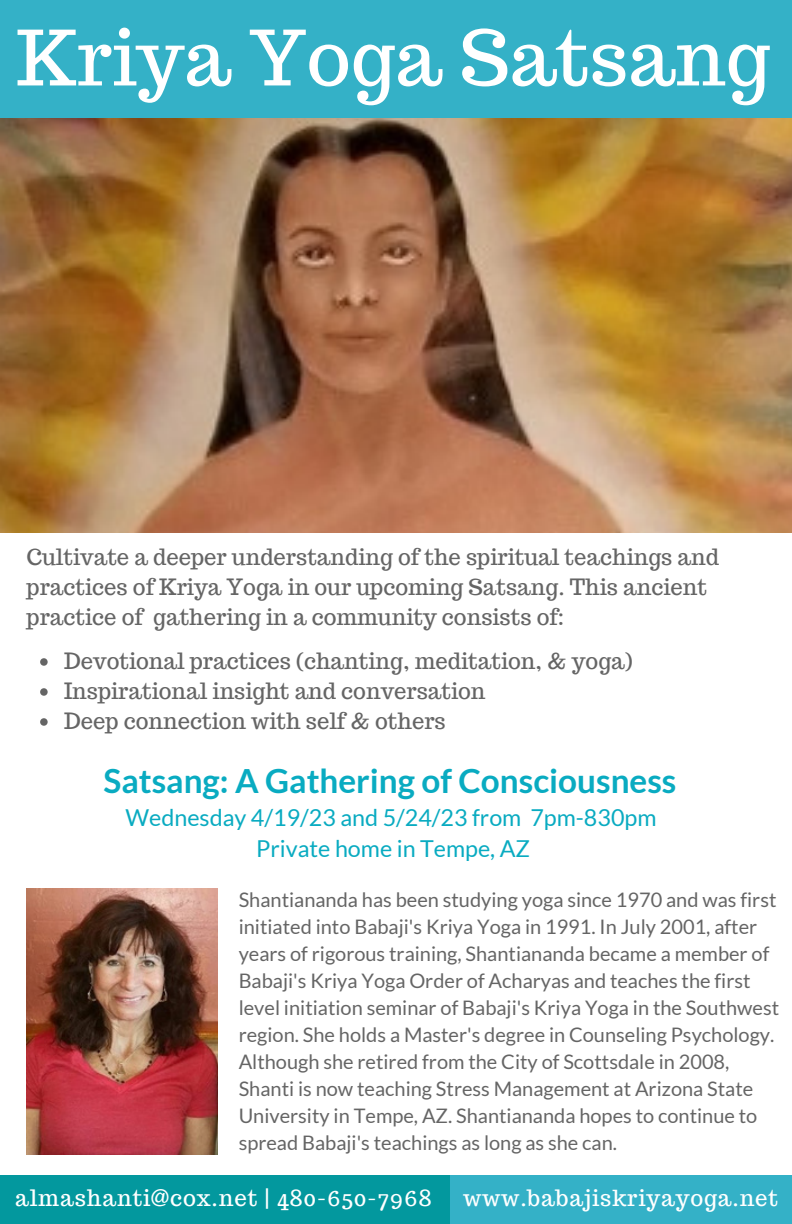
<style>
.page{position:relative;width:792px;height:1224px;background:#fff}
.page>*{position:absolute;margin:0;border:0;box-sizing:border-box;transform-origin:0 0}
.t1{font:76px "Trocchi";color:#fff}
.t2{font:700 33.4px "Lato";color:#09abc1}
.t3{font:23.4px/31.6px "Lato";color:#09abc1;text-align:center}
.t4{font:22.2px "Trocchi";letter-spacing:.04em;color:#fff}
.t5{font:22px/30px "Trocchi";color:#656565}
.t6{font:20px/27px "Lato";color:#656565}
</style>
<div class="page">
<div style="left:0;top:0;width:792px;height:128px;background:#34b1c7"></div>
<div style="left:0;top:1175px;width:450px;height:49px;background:#03989e"></div>
<div style="left:450px;top:1175px;width:342px;height:49px;background:#34b1c7"></div>
<img style="left:0;top:118px;width:792px;height:414px">
<svg style="left:40px;top:658px;width:8px;height:8px"></svg>
<svg style="left:40px;top:688px;width:8px;height:8px"></svg>
<svg style="left:40px;top:718px;width:8px;height:8px"></svg>
<img style="left:27px;top:889px;width:190px;height:265px">
<h1 class="t1" style="left:16px;top:8px;width:755px">Kriya Yoga Satsang</h1>
<p class="t5" style="left:27px;top:542px;width:694px">Cultivate a deeper understanding of the spiritual teachings and practices of Kriya Yoga in our upcoming Satsang. This ancient practice of gathering in a community consists of:</p>
<p class="t5" style="left:64px;top:646px;width:570px">Devotional practices (chanting, meditation, &amp; yoga)<br>Inspirational insight and conversation<br>Deep connection with self &amp; others</p>
<h2 class="t2" style="left:104px;top:760px;width:575px">Satsang: A Gathering of Consciousness</h2>
<p class="t3" style="left:125px;top:801px;width:533px">Wednesday 4/19/23 and 5/24/23 from 7pm-830pm<br>Private home in Tempe, AZ</p>
<p class="t6" style="left:239px;top:886px;width:542px">Shantiananda has been studying yoga since 1970 and was first initiated into Babaji's Kriya Yoga in 1991. In July 2001, after years of rigorous training, Shantiananda became a member of Babaji's Kriya Yoga Order of Acharyas and teaches the first level initiation seminar of Babaji's Kriya Yoga in the Southwest region. She holds a Master's degree in Counseling Psychology.<br>Although she retired from the City of Scottsdale in 2008, Shanti is now teaching Stress Management at Arizona State University in Tempe, AZ. Shantiananda hopes to continue to spread Babaji's teachings as long as she can.</p>
<p class="t4" style="left:15px;top:1184px;width:418px">almashanti@cox.net | 480-650-7968</p>
<p class="t4" style="left:463px;top:1184px;width:317px">www.babajiskriyayoga.net</p>
</div>
